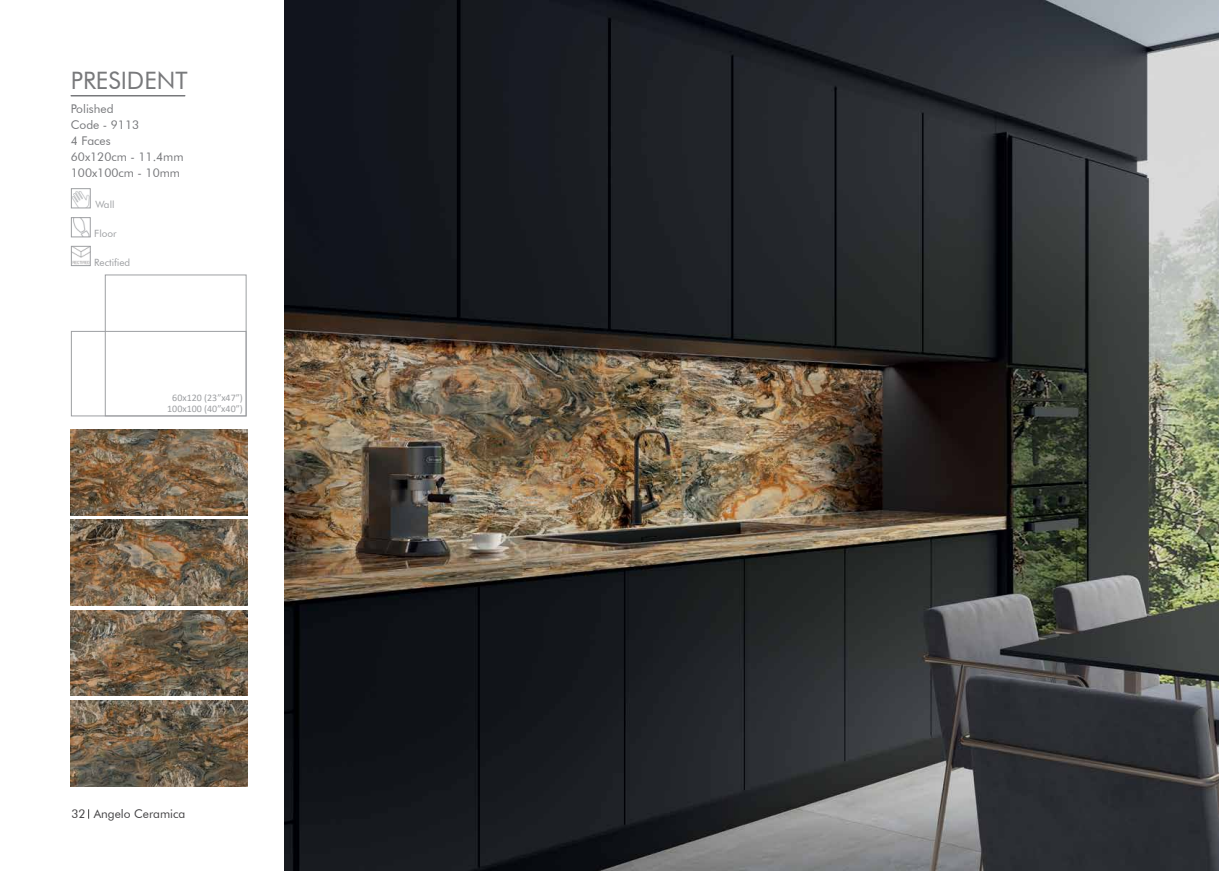
<style>
.page{position:relative;width:1219px;height:871px;background:#fff}
.page>*{position:absolute;margin:0;border:0;box-sizing:border-box;transform-origin:0 0}
.t1{font:24px "Futura BT";color:#78797b}
.t2{font:12px/16px "Futura BT";color:#77787b}
.t3{font:12px "Futura BT";color:#424143}
.t4{font:10px/11.1px "Calibri";color:#9d9fa2;text-align:center}
.t5{font:10px "Futura BT";color:#9d9fa2}
</style>
<div class="page">
<img style="left:73px;top:248px;width:16px;height:16px">
<div style="left:71px;top:246px;width:20px;height:20px;border:1px solid #9d9fa2"></div>
<img style="left:73px;top:191px;width:16px;height:15px">
<div style="left:71px;top:188px;width:20px;height:20px;border:1px solid #9d9fa2"></div>
<div style="left:105px;top:274px;width:142px;height:142px;border:1px solid #9d9fa2"></div>
<img style="left:71px;top:610px;width:176px;height:85px">
<img style="left:71px;top:700px;width:176px;height:85px">
<img style="left:71px;top:519px;width:176px;height:86px">
<img style="left:71px;top:429px;width:176px;height:86px">
<div style="left:71px;top:331px;width:176px;height:85px;border:1px solid #9d9fa2"></div>
<hr style="left:71px;top:95px;width:114px;height:1px;background:#77787b">
<img style="left:284px;top:0;width:935px;height:870px">
<img style="left:73px;top:219px;width:16px;height:16px">
<div style="left:71px;top:217px;width:20px;height:20px;border:1px solid #9d9fa2"></div>
<h1 class="t1" style="left:71px;top:66px;width:118px">PRESIDENT</h1>
<p class="t2" style="left:71px;top:101px;width:114px">Polished<br>Code - 9113<br>4 Faces<br>60x120cm - 11.4mm<br>100x100cm - 10mm</p>
<p class="t5" style="left:95px;top:198px;width:21px">Wall</p>
<p class="t5" style="left:94px;top:228px;width:24px">Floor</p>
<p class="t5" style="left:94px;top:256px;width:38px">Rectified</p>
<p class="t4" style="left:167px;top:391px;width:77px">60x120 (23”x47”)<br>100x100 (40”x40”)</p>
<p class="t3" style="left:71px;top:806px;width:115px">32 Angelo Ceramica</p>
</div>
